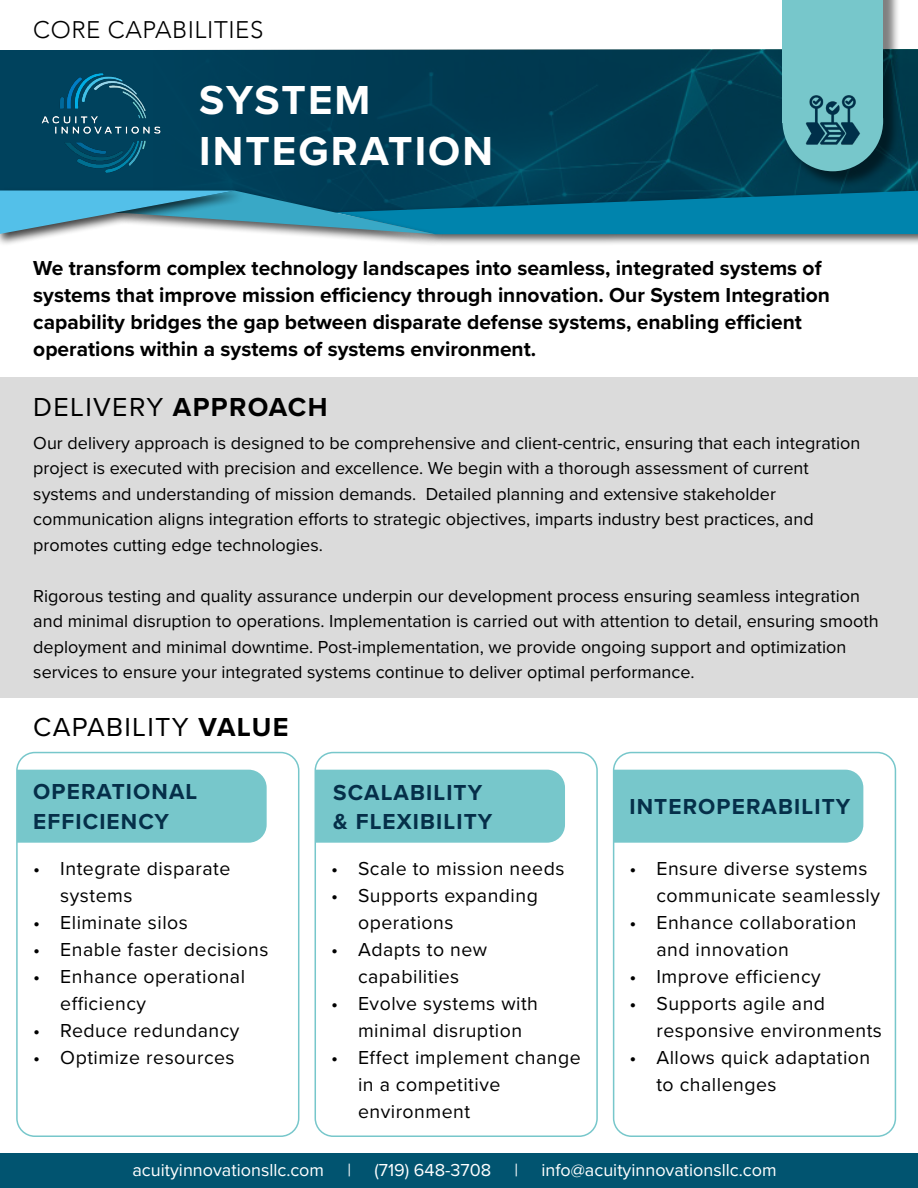
<style>
.page{position:relative;width:918px;height:1188px;background:#fff}
.page>*{position:absolute;margin:0;border:0;box-sizing:border-box;transform-origin:0 0}
.t1{font:700 42px "Proxima Nova";letter-spacing:.05em;color:#fff}
.t2{font:27px "Proxima Nova";letter-spacing:.05em;color:#000}
.t3{font:300 24px "Avenir";letter-spacing:.025em;color:#000}
.t4{font:700 22.5px/30px "Proxima Nova";letter-spacing:.05em;color:#052f49}
.t5{font:700 21px/27px "Proxima Nova";color:#000}
.t6{font:19.5px/27px "Proxima Nova";letter-spacing:.025em;color:#000}
.t7{font:18px/25.5px "Proxima Nova";color:#000}
.t8{font:18px "Proxima Nova";color:#fff}
.s1{font-weight:700}
</style>
<div class="page">
<div style="left:0;top:377px;width:918px;height:321px;background:#dbdbdb"></div>
<div style="left:0;top:1154px;width:918px;height:34px;background:#015470"></div>
<div style="left:0;top:50px;width:918px;height:162px;background:#003c54"></div>
<div style="left:16px;top:752px;width:283px;height:385px;border:2px solid #77c7cb;border-radius:18px"></div>
<div style="left:315px;top:752px;width:283px;height:385px;border:2px solid #77c7cb;border-radius:18px"></div>
<div style="left:613px;top:752px;width:283px;height:385px;border:2px solid #77c7cb;border-radius:18px"></div>
<img style="left:41px;top:73px;width:120px;height:100px">
<div style="left:784px;top:0;width:116px;height:188px;background:#000;opacity:.5"></div>
<div style="left:782px;top:0;width:101px;height:122px;background:#77c7cb"></div>
<div style="left:782px;top:71px;width:101px;height:100px;background:#77c7cb;border-radius:50%"></div>
<img style="left:801px;top:95px;width:64px;height:66px">
<div style="left:17px;top:770px;width:250px;height:73px;background:#77c7cb"></div>
<div style="left:614px;top:770px;width:249px;height:73px;background:#77c7cb"></div>
<div style="left:315px;top:770px;width:250px;height:73px;background:#77c7cb"></div>
<div style="left:335px;top:187px;width:583px;height:59px;background:#000;opacity:.66"></div>
<div style="left:115px;top:188px;width:330px;height:58px;background:#000;opacity:.66"></div>
<div style="left:0;top:187px;width:245px;height:59px;background:#000;opacity:.75"></div>
<svg style="left:0;top:191px;width:918px;height:43px"></svg>
<p class="t3" style="left:33px;top:15px;width:232px">CORE CAPABILITIES</p>
<p class="t1" style="left:199px;top:69px;width:173px">SYSTEM</p>
<p class="t1" style="left:199px;top:120px;width:296px">INTEGRATION</p>
<p class="t5" style="left:33px;top:254px;width:798px">We transform complex technology landscapes into seamless, integrated systems of systems that improve mission efficiency through innovation. Our System Integration capability bridges the gap between disparate defense systems, enabling efficient operations within a systems of systems environment.</p>
<p class="t2" style="left:33px;top:387px;width:296px">DELIVERY <span class="s1">APPROACH</span></p>
<p class="t7" style="left:33px;top:429px;width:829px">Our delivery approach is designed to be comprehensive and client-centric, ensuring that each integration project is executed with precision and excellence. We begin with a thorough assessment of current systems and understanding of mission demands. Detailed planning and extensive stakeholder communication aligns integration efforts to strategic objectives, imparts industry best practices, and promotes cutting edge technologies.</p>
<p class="t7" style="left:33px;top:582px;width:847px">Rigorous testing and quality assurance underpin our development process ensuring seamless integration and minimal disruption to operations. Implementation is carried out with attention to detail, ensuring smooth deployment and minimal downtime. Post-implementation, we provide ongoing support and optimization services to ensure your integrated systems continue to deliver optimal performance.</p>
<p class="t2" style="left:33px;top:707px;width:257px">CAPABILITY <span class="s1">VALUE</span></p>
<p class="t4" style="left:33px;top:776px;width:166px">OPERATIONAL<br>EFFICIENCY</p>
<p class="t6" style="left:60px;top:854px;width:172px;text-indent:-27px">• Integrate disparate systems</p>
<p class="t6" style="left:33px;top:908px;width:156px">• Eliminate silos</p>
<p class="t6" style="left:33px;top:935px;width:237px">• Enable faster decisions</p>
<p class="t6" style="left:60px;top:962px;width:186px;text-indent:-27px">• Enhance operational efficiency</p>
<p class="t6" style="left:33px;top:1016px;width:208px">• Reduce redundancy</p>
<p class="t6" style="left:33px;top:1043px;width:203px">• Optimize resources</p>
<p class="t4" style="left:333px;top:777px;width:151px">SCALABILITY</p>
<p class="t4" style="left:333px;top:806px;width:161px">&amp; FLEXIBILITY</p>
<p class="t6" style="left:331px;top:854px;width:235px">• Scale to mission needs</p>
<p class="t6" style="left:358px;top:881px;width:181px;text-indent:-27px">• Supports expanding operations</p>
<p class="t6" style="left:331px;top:935px;width:158px;text-align:center">• Adapts to new capabilities</p>
<p class="t6" style="left:331px;top:989px;width:208px;text-align:center">• Evolve systems with minimal disruption</p>
<p class="t6" style="left:358px;top:1043px;width:224px;text-indent:-27px">• Effect implement change in a competitive environment</p>
<p class="t4" style="left:629px;top:791px;width:222px">INTEROPERABILITY</p>
<p class="t6" style="left:656px;top:854px;width:225px;text-indent:-27px">• Ensure diverse systems communicate seamlessly</p>
<p class="t6" style="left:656px;top:908px;width:201px;text-indent:-27px">• Enhance collaboration and innovation</p>
<p class="t6" style="left:629px;top:962px;width:193px">• Improve efficiency</p>
<p class="t6" style="left:656px;top:989px;width:227px;text-indent:-27px">• Supports agile and responsive environments</p>
<p class="t6" style="left:656px;top:1043px;width:215px;text-indent:-27px">• Allows quick adaptation to challenges</p>
<p class="t8" style="left:133px;top:1157px;width:193px">acuityinnovationsllc.com</p>
<p class="t8" style="left:347px;top:1157px;width:5px">|</p>
<p class="t8" style="left:374px;top:1157px;width:118px">(719) 648-3708</p>
<p class="t8" style="left:515px;top:1157px;width:5px">|</p>
<p class="t8" style="left:542px;top:1157px;width:237px">info@acuityinnovationsllc.com</p>
</div>
